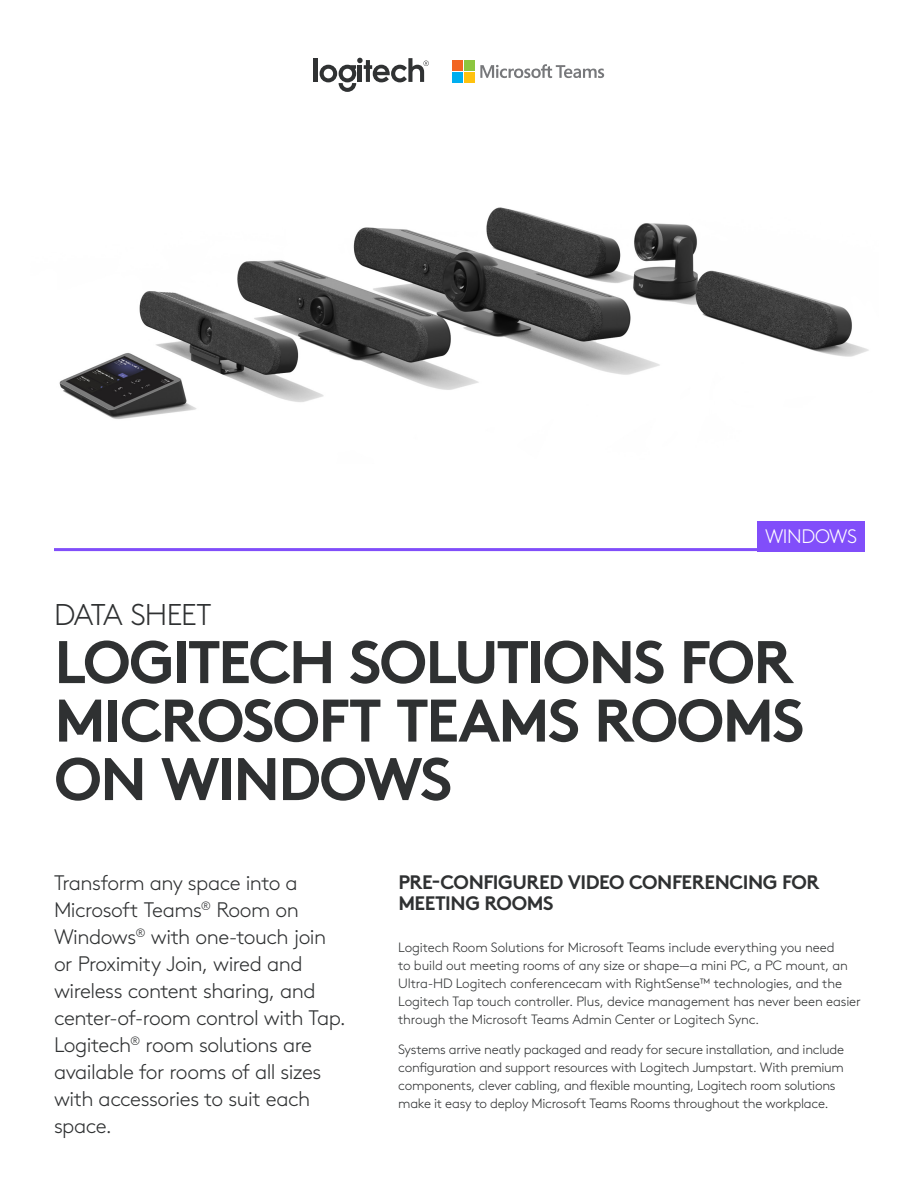
<style>
.page{position:relative;width:918px;height:1188px;background:#fff}
.page>*{position:absolute;margin:0;border:0;box-sizing:border-box;transform-origin:0 0}
.H1_Sub{font:700 60px/58.5px "Brown Pro";letter-spacing:-.035em;color:#2f3132}
.H1_Sub-2{font:300 30px "Brown Pro";letter-spacing:-.04em;color:#2f3132}
.t1{font:300 21px/27px "Brown Pro";letter-spacing:-.03em;color:#2f3132}
.t2{font:700 19.5px/21px "Brown Pro";letter-spacing:-.025em;color:#2f3132}
.t3{font:300 19.5px "Brown Pro";letter-spacing:-.025em;color:#fff}
.t4{font:300 13.5px/18px "Brown Pro";letter-spacing:-.015em;color:#2f3132}
</style>
<div class="page">
<hr style="left:54px;top:548px;width:810px;height:3px;background:#814efa">
<div style="left:757px;top:521px;width:107px;height:30px;background:#814efa"></div>
<svg style="left:480px;top:64px;width:124px;height:14px"></svg>
<div style="left:453px;top:61px;width:10px;height:10px;background:#f26522"></div>
<div style="left:464px;top:61px;width:10px;height:10px;background:#8dc63f"></div>
<div style="left:453px;top:72px;width:10px;height:10px;background:#00aeef"></div>
<div style="left:464px;top:72px;width:10px;height:10px;background:#ffc20e"></div>
<hr style="left:314px;top:58px;width:4px;height:24px;background:#303233">
<svg style="left:320px;top:58px;width:109px;height:34px"></svg>
<hr style="left:358px;top:65px;width:4px;height:17px;background:#303233">
<img style="left:59px;top:207px;width:810px;height:212px">
<p class="t3" style="left:765px;top:522px;width:94px">WINDOWS</p>
<p class="H1_Sub-2" style="left:54px;top:592px;width:159px">DATA SHEET</p>
<p class="H1_Sub" style="left:54px;top:627px;width:752px">LOGITECH SOLUTIONS FOR<br>MICROSOFT TEAMS ROOMS<br>ON WINDOWS</p>
<p class="t1" style="left:54px;top:868px;width:294px">Transform any space into a<br>Microsoft Teams<sup>®</sup> Room on<br>Windows<sup>®</sup> with one-touch join or Proximity Join, wired and wireless content sharing, and center-of-room control with Tap.<br>Logitech<sup>®</sup> room solutions are available for rooms of all sizes with accessories to suit each space.</p>
<p class="t2" style="left:398px;top:870px;width:423px">PRE-CONFIGURED VIDEO CONFERENCING FOR<br>MEETING ROOMS</p>
<p class="t4" style="left:398px;top:937px;width:464px">Logitech Room Solutions for Microsoft Teams include everything you need<br>to build out meeting rooms of any size or shape—a mini PC, a PC mount, an Ultra-HD Logitech conferencecam with RightSense™ technologies, and the Logitech Tap touch controller. Plus, device management has never been easier through the Microsoft Teams Admin Center or Logitech Sync.</p>
<p class="t4" style="left:398px;top:1039px;width:447px">Systems arrive neatly packaged and ready for secure installation, and include configuration and support resources with Logitech Jumpstart. With premium components, clever cabling, and flexible mounting, Logitech room solutions make it easy to deploy Microsoft Teams Rooms throughout the workplace.</p>
</div>
